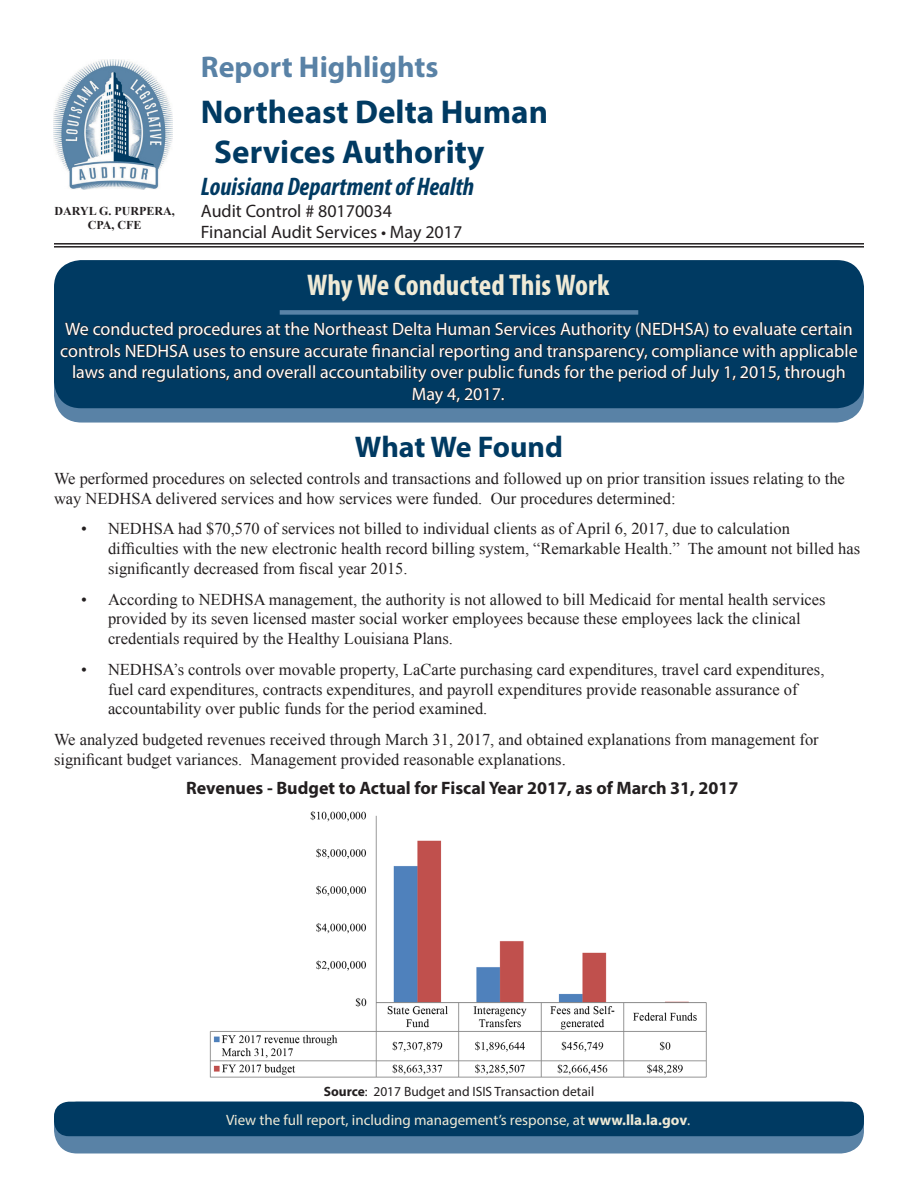
<style>
.page{position:relative;width:918px;height:1188px;background:#fff}
.page>*{position:absolute;margin:0;border:0;box-sizing:border-box;transform-origin:0 0}
.t1{font:700 33px "Myriad Pro";color:#003a62}
.Blue_Box_Header{font:700 condensed 30px "Myriad Pro";color:#efead6}
.t2{font:700 30px "Myriad Pro";color:#5982a6}
.t3{font:700 30px "Myriad Pro";letter-spacing:-.005em;color:#003a62}
.t4{font:italic 700 condensed 25.5px "Myriad Pro";color:#003a62}
.t5{font:18px/21.6px "Myriad Pro";color:#fff;text-align:center}
._12pt_Indent_Copy{font:700 18px "Myriad Pro";color:#231f20}
.Header_Info{font:18px "Myriad Pro";color:#231f20}
._12pt_Body_Copy{font:16.5px/19.8px "Times New Roman";color:#231f20}
.t6{font:15px "Myriad Pro";color:#efead6}
._12pt_Indent_Copy-2{font:13.5px "Myriad Pro";color:#231f20}
.t7{font:700 12px/14.4px "Times New Roman";color:#231f20;text-align:center}
.s1{font-weight:700}
</style>
<div class="page">
<div style="left:55px;top:1102px;width:808px;height:51px;background:#5982a6;border-radius:23px"></div>
<div style="left:54px;top:1102px;width:810px;height:52px;border:2px solid #5982a6;border-radius:23px"></div>
<div style="left:54px;top:1102px;width:810px;height:34px;background:#003a62;border-radius:15px"></div>
<div style="left:55px;top:348px;width:808px;height:74px;background:#5982a6;border-radius:27px"></div>
<div style="left:54px;top:347px;width:810px;height:76px;border:2px solid #5982a6;border-radius:27px"></div>
<div style="left:54px;top:260px;width:810px;height:148px;background:#003a62;border-radius:27px"></div>
<svg style="left:60px;top:310px;width:798px;height:95px"></svg>
<div style="left:280px;top:310px;width:358px;height:5px;background:#5982a6"></div>
<img style="left:54px;top:59px;width:118px;height:131px">
<hr style="left:54px;top:243px;width:810px;height:2px;background:#231f20">
<hr style="left:54px;top:246px;width:810px;height:2px;background:#231f20">
<img style="left:210px;top:811px;width:497px;height:267px">
<p class="t7" style="left:55px;top:203px;width:122px">DARYL G. PURPERA,<br>CPA, CFE</p>
<p class="t2" style="left:201px;top:47px;width:239px">Report Highlights</p>
<p class="t1" style="left:201px;top:91px;width:349px">Northeast Delta Human</p>
<p class="t1" style="left:214px;top:130px;width:272px">Services Authority</p>
<p class="t4" style="left:201px;top:171px;width:275px">Louisiana Department of Health</p>
<p class="Header_Info" style="left:201px;top:200px;width:193px">Audit Control # 80170034</p>
<p class="Header_Info" style="left:201px;top:221px;width:263px">Financial Audit Services • May 2017</p>
<p class="Blue_Box_Header" style="left:307px;top:267px;width:304px">Why We Conducted This Work</p>
<p class="t5" style="left:60px;top:318px;width:799px">We conducted procedures at the Northeast Delta Human Services Authority (NEDHSA) to evaluate certain controls NEDHSA uses to ensure accurate financial reporting and transparency, compliance with applicable laws and regulations, and overall accountability over public funds for the period of July 1, 2015, through May 4, 2017.</p>
<p class="t3" style="left:355px;top:428px;width:210px">What We Found</p>
<p class="_12pt_Body_Copy" style="left:54px;top:468px;width:792px">We performed procedures on selected controls and transactions and followed up on prior transition issues relating to the way NEDHSA delivered services and how services were funded. Our procedures determined:</p>
<p class="_12pt_Body_Copy" style="left:108px;top:519px;width:754px;text-indent:-27px">• NEDHSA had $70,570 of services not billed to individual clients as of April 6, 2017, due to calculation difficulties with the new electronic health record billing system, “Remarkable Health.” The amount not billed has significantly decreased from fiscal year 2015.</p>
<p class="_12pt_Body_Copy" style="left:108px;top:589px;width:719px;text-indent:-27px">• According to NEDHSA management, the authority is not allowed to bill Medicaid for mental health services provided by its seven licensed master social worker employees because these employees lack the clinical credentials required by the Healthy Louisiana Plans.</p>
<p class="_12pt_Body_Copy" style="left:108px;top:659px;width:718px;text-indent:-27px">• NEDHSA’s controls over movable property, LaCarte purchasing card expenditures, travel card expenditures, fuel card expenditures, contracts expenditures, and payroll expenditures provide reasonable assurance of accountability over public funds for the period examined.</p>
<p class="_12pt_Body_Copy" style="left:54px;top:729px;width:766px">We analyzed budgeted revenues received through March 31, 2017, and obtained explanations from management for significant budget variances. Management provided reasonable explanations.</p>
<p class="_12pt_Indent_Copy" style="left:186px;top:776px;width:554px">Revenues - Budget to Actual for Fiscal Year 2017, as of March 31, 2017</p>
<p class="_12pt_Indent_Copy-2" style="left:324px;top:1083px;width:272px"><span class="s1">Source</span>: 2017 Budget and ISIS Transaction detail</p>
<p class="t6" style="left:226px;top:1110px;width:466px">View the full report, including management’s response, at <span class="s1">www.lla.la.gov</span>.</p>
</div>
